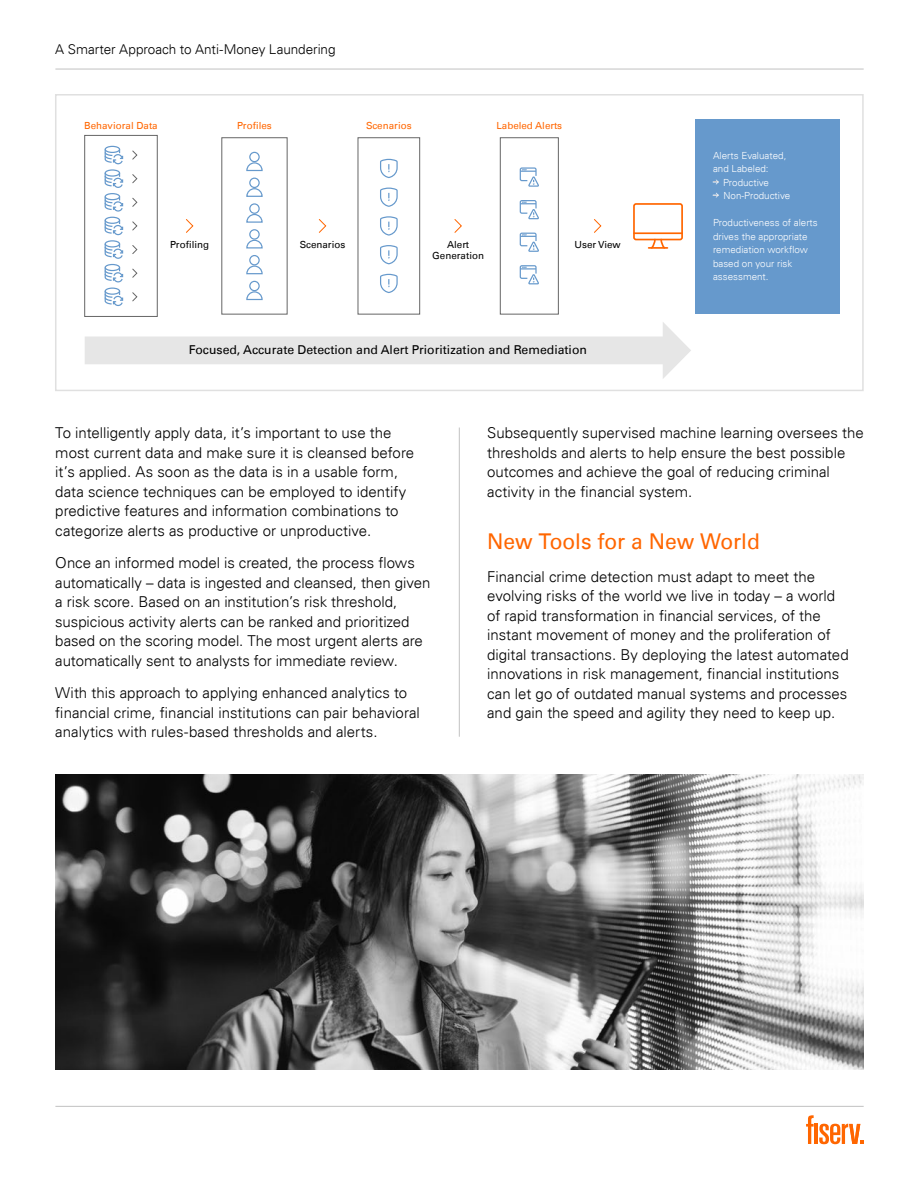
<style>
.page{position:relative;width:919px;height:1187px;background:#fff}
.page>*{position:absolute;margin:0;border:0;box-sizing:border-box;transform-origin:0 0}
.t1{font:21.75px "Univers For Fiserv 55";color:#f60}
.t2{font:300 15px/19.5px "Univers For Fiserv 45";color:#000}
.t3{font:300 13.5px "Univers For Fiserv 45";letter-spacing:-.005em;color:#000}
.t4{font:12.3px "Univers For Fiserv 55";color:#000}
.t5{font:300 9.75px/13.5px "Univers For Fiserv 45";color:#fff}
.t6{font:9.75px "Univers For Fiserv 55";color:#f60}
.t7{font:9.75px "Univers For Fiserv 55";color:#000}
</style>
<div class="page">
<svg style="left:819px;top:1123px;width:44px;height:21px"></svg>
<hr style="left:814px;top:1123px;width:3px;height:20px;background:#f60">
<svg style="left:806px;top:1115px;width:7px;height:28px"></svg>
<hr style="left:55px;top:1105px;width:808px;height:1px;background:#c2c2c2">
<div style="left:55px;top:94px;width:808px;height:297px;border:2px solid #e0e0e0"></div>
<hr style="left:459px;top:427px;width:1px;height:309px;background:#c2c2c2">
<hr style="left:55px;top:69px;width:808px;height:1px;background:#c2c2c2">
<svg style="left:648px;top:240px;width:19px;height:9px"></svg>
<hr style="left:634px;top:232px;width:48px;height:2px;background:#f60">
<div style="left:633px;top:203px;width:50px;height:37px;border:2px solid #f60;border-radius:2px"></div>
<svg style="left:85px;top:322px;width:606px;height:57px"></svg>
<svg style="left:594px;top:219px;width:7px;height:14px"></svg>
<svg style="left:454px;top:219px;width:8px;height:14px"></svg>
<svg style="left:318px;top:219px;width:8px;height:14px"></svg>
<svg style="left:186px;top:219px;width:8px;height:14px"></svg>
<div style="left:221px;top:137px;width:66px;height:177px;border:1px solid #666"></div>
<div style="left:249px;top:203px;width:11px;height:11px;border:1px solid #69c;border-radius:50%"></div>
<svg style="left:246px;top:213px;width:17px;height:10px"></svg>
<div style="left:249px;top:152px;width:11px;height:10px;border:1px solid #69c;border-radius:50%"></div>
<svg style="left:246px;top:162px;width:17px;height:10px"></svg>
<div style="left:249px;top:177px;width:11px;height:11px;border:1px solid #69c;border-radius:50%"></div>
<svg style="left:246px;top:187px;width:17px;height:10px"></svg>
<div style="left:249px;top:229px;width:11px;height:11px;border:1px solid #69c;border-radius:50%"></div>
<svg style="left:246px;top:239px;width:17px;height:10px"></svg>
<div style="left:249px;top:255px;width:11px;height:10px;border:1px solid #69c;border-radius:50%"></div>
<svg style="left:246px;top:265px;width:17px;height:10px"></svg>
<div style="left:249px;top:281px;width:11px;height:10px;border:1px solid #69c;border-radius:50%"></div>
<svg style="left:246px;top:291px;width:17px;height:10px"></svg>
<div style="left:84px;top:135px;width:73px;height:182px;border:1px solid #666"></div>
<svg style="left:132px;top:150px;width:5px;height:10px"></svg>
<svg style="left:132px;top:174px;width:5px;height:9px"></svg>
<svg style="left:132px;top:197px;width:5px;height:10px"></svg>
<svg style="left:132px;top:221px;width:5px;height:10px"></svg>
<svg style="left:132px;top:245px;width:5px;height:9px"></svg>
<svg style="left:132px;top:268px;width:5px;height:10px"></svg>
<svg style="left:132px;top:292px;width:5px;height:9px"></svg>
<div style="left:105px;top:146px;width:15px;height:7px;border:1px solid #69c;border-radius:50%"></div>
<svg style="left:104px;top:148px;width:20px;height:16px"></svg>
<div style="left:105px;top:169px;width:15px;height:8px;border:1px solid #69c;border-radius:50%"></div>
<svg style="left:104px;top:172px;width:20px;height:16px"></svg>
<div style="left:105px;top:193px;width:15px;height:7px;border:1px solid #69c;border-radius:50%"></div>
<svg style="left:104px;top:195px;width:20px;height:17px"></svg>
<div style="left:105px;top:217px;width:15px;height:7px;border:1px solid #69c;border-radius:50%"></div>
<svg style="left:104px;top:219px;width:20px;height:16px"></svg>
<div style="left:105px;top:240px;width:15px;height:7px;border:1px solid #69c;border-radius:50%"></div>
<svg style="left:104px;top:243px;width:20px;height:16px"></svg>
<div style="left:105px;top:264px;width:15px;height:7px;border:1px solid #69c;border-radius:50%"></div>
<svg style="left:104px;top:266px;width:20px;height:17px"></svg>
<div style="left:105px;top:287px;width:15px;height:8px;border:1px solid #69c;border-radius:50%"></div>
<svg style="left:104px;top:290px;width:20px;height:16px"></svg>
<div style="left:358px;top:137px;width:62px;height:177px;border:1px solid #666"></div>
<svg style="left:380px;top:158px;width:18px;height:20px"></svg>
<svg style="left:380px;top:187px;width:18px;height:20px"></svg>
<svg style="left:380px;top:216px;width:18px;height:20px"></svg>
<svg style="left:380px;top:245px;width:18px;height:20px"></svg>
<svg style="left:380px;top:273px;width:18px;height:20px"></svg>
<div style="left:500px;top:137px;width:58px;height:177px;border:1px solid #666"></div>
<svg style="left:519px;top:167px;width:20px;height:20px"></svg>
<svg style="left:519px;top:200px;width:20px;height:20px"></svg>
<svg style="left:519px;top:232px;width:20px;height:20px"></svg>
<svg style="left:519px;top:265px;width:20px;height:20px"></svg>
<div style="left:695px;top:119px;width:144px;height:194px;background:#69c"></div>
<svg style="left:713px;top:179px;width:5px;height:5px"></svg>
<svg style="left:713px;top:193px;width:5px;height:5px"></svg>
<img style="left:55px;top:774px;width:808px;height:295px">
<p class="t3" style="left:55px;top:41px;width:282px">A Smarter Approach to Anti-Money Laundering</p>
<p class="t6" style="left:84px;top:119px;width:75px">Behavioral Data</p>
<p class="t6" style="left:237px;top:119px;width:36px">Profiles</p>
<p class="t6" style="left:366px;top:119px;width:47px">Scenarios</p>
<p class="t6" style="left:496px;top:119px;width:67px">Labeled Alerts</p>
<p class="t7" style="left:170px;top:239px;width:40px">Profiling</p>
<p class="t7" style="left:300px;top:239px;width:47px">Scenarios</p>
<p class="t7" style="left:447px;top:239px;width:24px">Alert</p>
<p class="t7" style="left:574px;top:239px;width:48px">User View</p>
<p class="t7" style="left:432px;top:250px;width:53px">Generation</p>
<p class="t4" style="left:189px;top:343px;width:399px">Focused, Accurate Detection and Alert Prioritization and Remediation</p>
<p class="t5" style="left:713px;top:148px;width:75px">Alerts Evaluated,</p>
<p class="t5" style="left:713px;top:162px;width:57px">and Labeled:</p>
<p class="t5" style="left:723px;top:175px;width:47px">Productive</p>
<p class="t5" style="left:723px;top:189px;width:68px">Non-Productive</p>
<p class="t5" style="left:713px;top:216px;width:106px">Productiveness of alerts drives the appropriate remediation workflow based on your risk assessment.</p>
<p class="t2" style="left:55px;top:423px;width:360px">To intelligently apply data, it’s important to use the most current data and make sure it is cleansed before it’s applied. As soon as the data is in a usable form, data science techniques can be employed to identify predictive features and information combinations to categorize alerts as productive or unproductive.</p>
<p class="t2" style="left:55px;top:553px;width:376px">Once an informed model is created, the process flows automatically – data is ingested and cleansed, then given a risk score. Based on an institution’s risk threshold, suspicious activity alerts can be ranked and prioritized based on the scoring model. The most urgent alerts are automatically sent to analysts for immediate review.</p>
<p class="t2" style="left:55px;top:683px;width:366px">With this approach to applying enhanced analytics to financial crime, financial institutions can pair behavioral analytics with rules-based thresholds and alerts.</p>
<p class="t2" style="left:487px;top:423px;width:378px">Subsequently supervised machine learning oversees the thresholds and alerts to help ensure the best possible outcomes and achieve the goal of reducing criminal activity in the financial system.</p>
<h1 class="t1" style="left:487px;top:528px;width:274px">New Tools for a New World</h1>
<p class="t2" style="left:487px;top:566px;width:363px">Financial crime detection must adapt to meet the evolving risks of the world we live in today – a world of rapid transformation in financial services, of the instant movement of money and the proliferation of digital transactions. By deploying the latest automated innovations in risk management, financial institutions can let go of outdated manual systems and processes and gain the speed and agility they need to keep up.</p>
</div>
